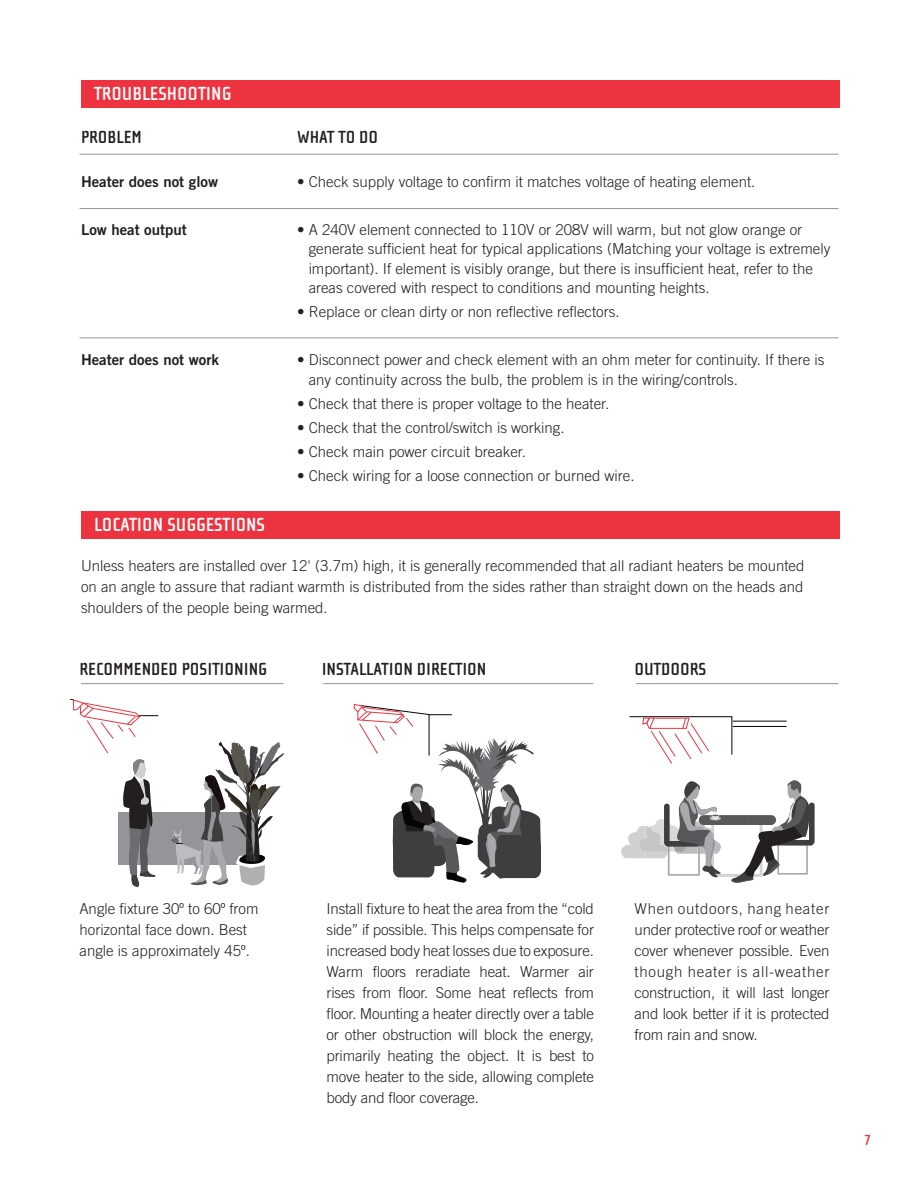
<style>
.page{position:relative;width:918px;height:1188px;background:#fff}
.page>*{position:absolute;margin:0;border:0;box-sizing:border-box;transform-origin:0 0}
.t1{font:700 19.5px "Cholla Sans";color:#fff}
.t2{font:700 18px "Cholla Sans";color:#231f20}
.t3{font:300 15px/21px "Trade Gothic";color:#231f20}
.t4{font:15px "Trade Gothic Bold Two";color:#231f20}
.t5{font:700 15px "Cholla Sans";color:#ee3340}
</style>
<div class="page">
<div style="left:81px;top:80px;width:759px;height:28px;background:#ee3340"></div>
<hr style="left:79px;top:154px;width:759px;height:1px;background:#939598">
<hr style="left:79px;top:208px;width:759px;height:1px;background:#939598">
<hr style="left:79px;top:338px;width:759px;height:1px;background:#939598">
<div style="left:81px;top:511px;width:759px;height:27px;background:#ee3340"></div>
<hr style="left:81px;top:683px;width:203px;height:1px;background:#939598">
<hr style="left:323px;top:683px;width:270px;height:1px;background:#939598">
<hr style="left:636px;top:683px;width:202px;height:1px;background:#939598">
<svg style="left:353px;top:704px;width:188px;height:179px"></svg>
<hr style="left:733px;top:721px;width:54px;height:1px;background:#050504">
<hr style="left:733px;top:726px;width:54px;height:1px;background:#050504">
<svg style="left:629px;top:716px;width:104px;height:48px"></svg>
<div style="left:809px;top:803px;width:6px;height:41px;background:#3e3e3f;border-radius:3px"></div>
<svg style="left:621px;top:780px;width:189px;height:103px"></svg>
<div style="left:119px;top:812px;width:138px;height:53px;background:#939598"></div>
<svg style="left:72px;top:700px;width:86px;height:188px"></svg>
<svg style="left:172px;top:741px;width:112px;height:145px"></svg>
<h1 class="t1" style="left:94px;top:83px;width:139px">TROUBLESHOOTING</h1>
<p class="t2" style="left:81px;top:127px;width:62px">PROBLEM</p>
<p class="t4" style="left:81px;top:172px;width:139px">Heater does not glow</p>
<p class="t4" style="left:81px;top:220px;width:107px">Low heat output</p>
<p class="t4" style="left:81px;top:351px;width:139px">Heater does not work</p>
<h1 class="t1" style="left:94px;top:514px;width:173px">LOCATION SUGGESTIONS</h1>
<p class="t2" style="left:297px;top:127px;width:83px">WHAT TO DO</p>
<p class="t3" style="left:297px;top:171px;width:460px">• Check supply voltage to confirm it matches voltage of heating element.</p>
<p class="t3" style="left:309px;top:220px;width:523px;line-height:19.5px;text-indent:-12px">• A 240V element connected to 110V or 208V will warm, but not glow orange or generate sufficient heat for typical applications (Matching your voltage is extremely important). If element is visibly orange, but there is insufficient heat, refer to the areas covered with respect to conditions and mounting heights.</p>
<p class="t3" style="left:297px;top:301px;width:324px">• Replace or clean dirty or non reflective reflectors.</p>
<p class="t3" style="left:309px;top:350px;width:517px;line-height:19.5px;text-indent:-12px">• Disconnect power and check element with an ohm meter for continuity. If there is any continuity across the bulb, the problem is in the wiring/controls.</p>
<p class="t3" style="left:297px;top:393px;width:314px">• Check that there is proper voltage to the heater.</p>
<p class="t3" style="left:297px;top:417px;width:269px">• Check that the control/switch is working.</p>
<p class="t3" style="left:297px;top:441px;width:230px">• Check main power circuit breaker.</p>
<p class="t3" style="left:297px;top:465px;width:339px">• Check wiring for a loose connection or burned wire.</p>
<p class="t3" style="left:81px;top:555px;width:725px;text-align:justify">Unless heaters are installed over 12' (3.7m) high, it is generally recommended that all radiant heaters be mounted on an angle to assure that radiant warmth is distributed from the sides rather than straight down on the heads and shoulders of the people being warmed.</p>
<p class="t2" style="left:80px;top:659px;width:189px">RECOMMENDED POSITIONING</p>
<p class="t2" style="left:322px;top:659px;width:166px">INSTALLATION DIRECTION</p>
<p class="t2" style="left:634px;top:659px;width:73px">OUTDOORS</p>
<p class="t3" style="left:80px;top:898px;width:181px">Angle fixture 30º to 60º from horizontal face down. Best angle is approximately 45º.</p>
<p class="t3" style="left:327px;top:898px;width:269px;text-align:justify">Install fixture to heat the area from the “cold side” if possible. This helps compensate for increased body heat losses due to exposure.<br>Warm floors reradiate heat. Warmer air rises from floor. Some heat reflects from floor. Mounting a heater directly over a table or other obstruction will block the energy, primarily heating the object. It is best to move heater to the side, allowing complete body and floor coverage.</p>
<p class="t3" style="left:634px;top:898px;width:196px;text-align:justify">When outdoors, hang heater under protective roof or weather cover whenever possible. Even though heater is all-weather construction, it will last longer and look better if it is protected from rain and snow.</p>
<p class="t5" style="left:864px;top:1132px;width:9px">7</p>
</div>
